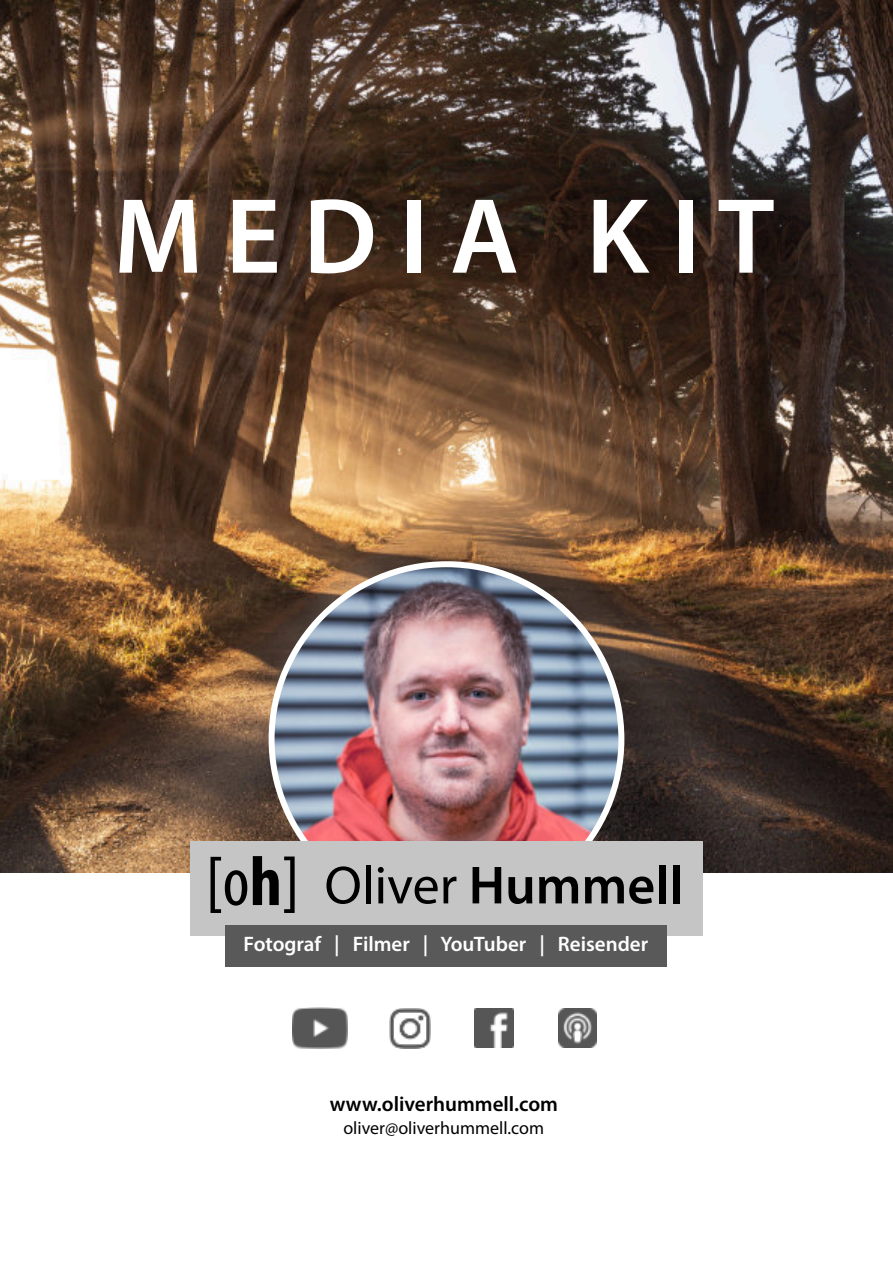
<style>
.page{position:relative;width:893px;height:1263px;background:#fff}
.page>*{position:absolute;margin:0;border:0;box-sizing:border-box;transform-origin:0 0}
.t1{font:600 108px "Myriad Pro";color:#fff}
.t2{font:condensed 70.65px "Myriad Pro";color:#000}
.t3{font:600 54px "Myriad Pro";color:#000}
.t4{font:600 21px "Myriad Pro";color:#fff}
.t5{font:600 21px "Myriad Pro";color:#000}
.t6{font:18px "Myriad Pro";color:#000}
.s1{font-weight:700}
.s2{font-weight:400}
</style>
<div class="page">
<img style="left:0;top:0;width:893px;height:872px">
<img style="left:272px;top:564px;width:349px;height:350px;border-radius:50%">
<div style="left:190px;top:841px;width:513px;height:94px;background:#c5c5c5"></div>
<div style="left:226px;top:925px;width:441px;height:41px;background:#595959"></div>
<img style="left:292px;top:1008px;width:55px;height:40px">
<img style="left:474px;top:1008px;width:39px;height:40px">
<img style="left:389px;top:1008px;width:41px;height:40px">
<img style="left:558px;top:1009px;width:38px;height:38px">
<p class="t1" style="left:114px;top:192px;width:662px">M E D I A K I T</p>
<p class="t2" style="left:205px;top:852px;width:96px">[o<span class="s1">h</span>]</p>
<p class="t4" style="left:244px;top:935px;width:406px">Fotograf | Filmer | YouTuber | Reisender</p>
<p class="t3" style="left:325px;top:863px;width:360px"><span class="s2">Oliver</span> Hummell</p>
<p class="t5" style="left:330px;top:1095px;width:230px">www.oliverhummell.com</p>
<p class="t6" style="left:343px;top:1120px;width:202px">oliver@oliverhummell.com</p>
</div>
